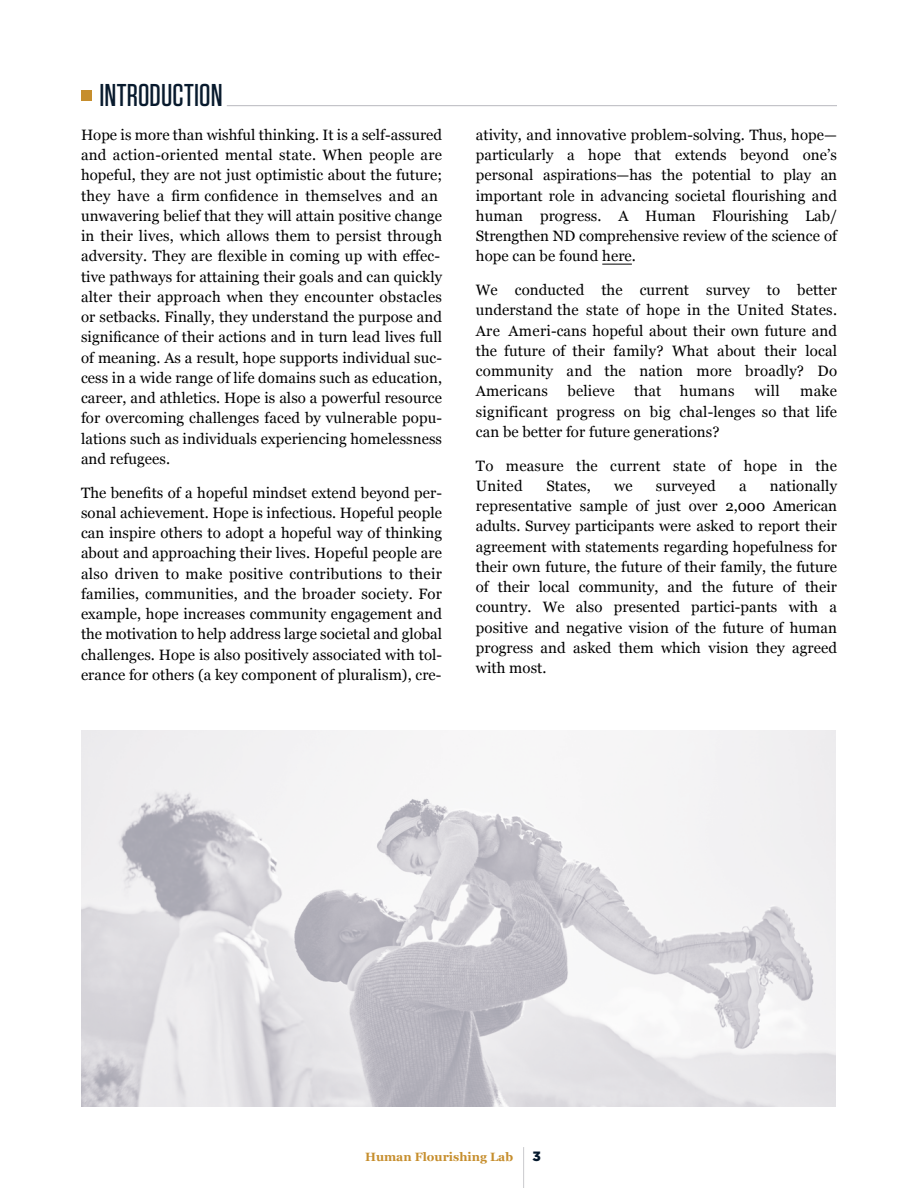
<style>
.page{position:relative;width:918px;height:1188px;background:#fff}
.page>*{position:absolute;margin:0;border:0;box-sizing:border-box;transform-origin:0 0}
.t1{font:500 31.5px "Tungsten";color:#081a2d}
.t2{font:15px/20.2px "Georgia";letter-spacing:.005em;color:#000;text-align:justify}
.t3{font:900 13.5px "Gotham";color:#05192d}
.t4{font:700 12px "Georgia";color:#c68e2d}
</style>
<div class="page">
<hr style="left:523px;top:1147px;width:1px;height:41px;background:#cacace">
<hr style="left:227px;top:105px;width:610px;height:1px;background:#c0c0c5">
<div style="left:81px;top:90px;width:10px;height:10px;background:#c68e2d"></div>
<hr style="left:602px;top:264px;width:30px;height:1px;background:#000">
<img style="left:81px;top:730px;width:754px;height:377px">
<h1 class="t1" style="left:99px;top:81px;width:125px">INTRODUCTION</h1>
<p class="t2" style="left:81px;top:124px;width:363px;text-align:left">Hope is more than wishful thinking. It is a self-assured and action-oriented mental state. When people are hopeful, they are not just optimistic about the future; they have a firm confidence in themselves and an unwavering belief that they will attain positive change in their lives, which allows them to persist through adversity. They are flexible in coming up with effec&shy;tive pathways for attaining their goals and can quickly alter their approach when they encounter obstacles or setbacks. Finally, they understand the purpose and significance of their actions and in turn lead lives full of meaning. As a result, hope supports individual suc&shy;cess in a wide range of life domains such as education, career, and athletics. Hope is also a powerful resource for overcoming challenges faced by vulnerable popu&shy;lations such as individuals experiencing homelessness and refugees.</p>
<p class="t2" style="left:81px;top:482px;width:363px">The benefits of a hopeful mindset extend beyond per&shy;sonal achievement. Hope is infectious. Hopeful people can inspire others to adopt a hopeful way of thinking about and approaching their lives. Hopeful people are also driven to make positive contributions to their families, communities, and the broader society. For example, hope increases community engagement and the motivation to help address large societal and global challenges. Hope is also positively associated with tol&shy;erance for others (a key component of pluralism), cre-</p>
<p class="t2" style="left:476px;top:124px;width:363px">ativity, and innovative problem-solving. Thus, hope— particularly a hope that extends beyond one’s personal aspirations—has the potential to play an important role in advancing societal flourishing and human progress. A Human Flourishing Lab/ Strengthen ND comprehensive review of the science of hope can be found here.</p>
<p class="t2" style="left:476px;top:279px;width:363px">We conducted the current survey to better understand the state of hope in the United States.<br>Are Ameri-cans hopeful about their own future and the future of their family? What about their local community and the nation more broadly? Do Americans</p>
<p class="t2" style="left:476px;top:381px;width:363px;text-indent:324px">make significant progress on big chal-lenges so that life can be better for future generations?</p>
<p class="t2" style="left:476px;top:455px;width:363px">To measure the current state of hope in the<br>United</p>
<p class="t2" style="left:567px;top:381px;width:49px">believe</p>
<p class="t2" style="left:634px;top:381px;width:102px">that humans</p>
<p class="t2" style="left:755px;top:381px;width:26px">will</p>
<p class="t2" style="left:476px;top:475px;width:363px;text-indent:294px">nationally representative sample of just over 2,000 American adults. Survey participants were asked to report their agreement with statements regarding hopefulness for their own future, the future of their family, the future of their local community, and the future of their country. We also presented partici-pants with a positive and negative vision of the future of human progress and asked them which vision they agreed with most.</p>
<p class="t2" style="left:546px;top:475px;width:46px">States,</p>
<p class="t2" style="left:614px;top:475px;width:20px">we</p>
<p class="t2" style="left:656px;top:475px;width:61px">surveyed</p>
<p class="t2" style="left:739px;top:475px;width:9px">a</p>
<p class="t4" style="left:365px;top:1152px;width:150px">Human Flourishing Lab</p>
<p class="t3" style="left:533px;top:1150px;width:10px">3</p>
</div>
